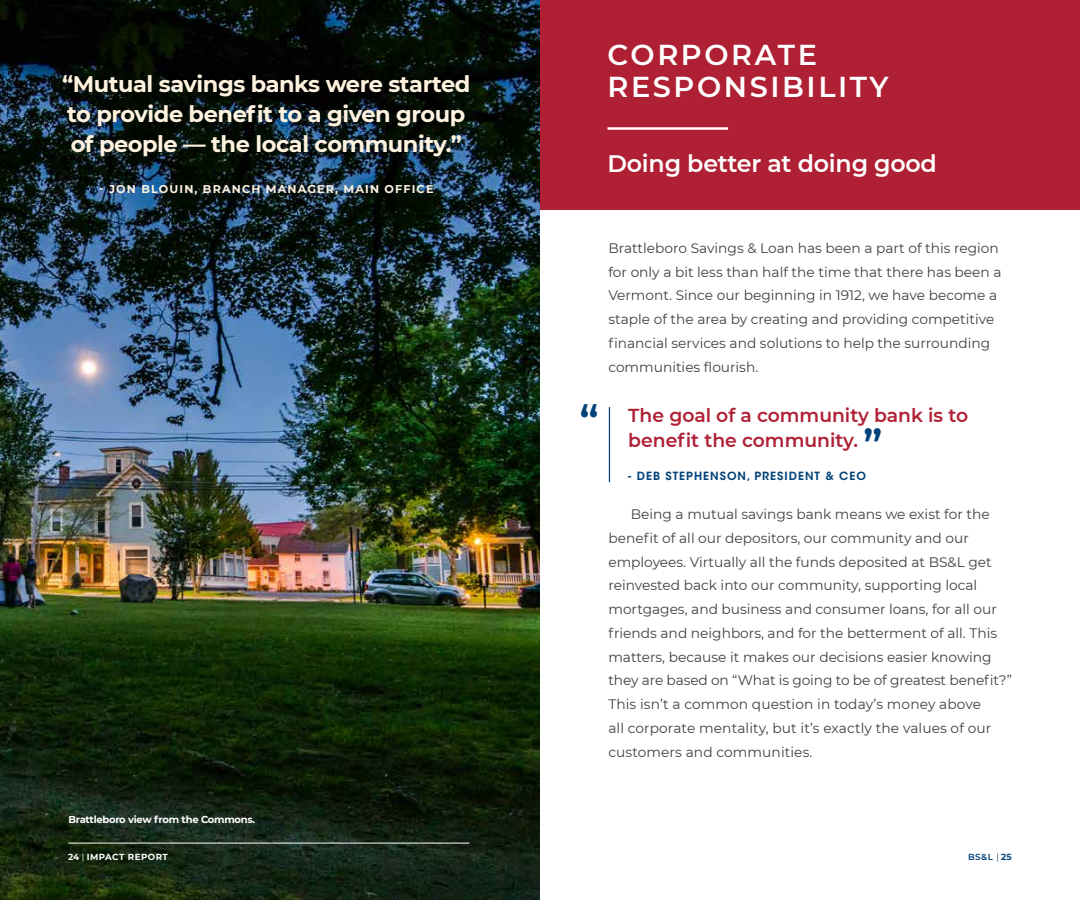
<style>
.page{position:relative;width:1080px;height:900px;background:#fff}
.page>*{position:absolute;margin:0;border:0;box-sizing:border-box;transform-origin:0 0}
.t1{font:600 42.5px "Montserrat";color:#00427a}
.t2{font:600 28.75px/32.5px "Montserrat";letter-spacing:.09em;color:#fff}
.t3{font:600 23.75px "Montserrat";letter-spacing:-.01em;color:#fff}
.t4{font:700 22.5px/30px "Montserrat";letter-spacing:-.02em;color:#fff3e0}
.t5{font:600 18.75px/25px "Montserrat";color:#b02034}
.t6{font:13.75px/23.8px "Montserrat";color:#414042}
.t7{font:700 11.25px "Montserrat";letter-spacing:.1em;color:#fff3e0}
.t8{font:600 11.25px "ITC Avant Garde Std";letter-spacing:.09em;color:#00427a}
.t9{font:700 10px "Montserrat";letter-spacing:-.025em;color:#fff}
.t10{font:700 8.75px "Montserrat";letter-spacing:.05em;color:#fff}
.t11{font:600 8.75px "Montserrat";color:#00427a}
.s1{font-weight:400}
.s2{font-weight:700}
</style>
<div class="page">
<img style="left:0;top:0;width:540px;height:900px">
<div style="left:540px;top:0;width:540px;height:209px;background:#b02034"></div>
<hr style="left:608px;top:127px;width:120px;height:3px;background:#fff">
<hr style="left:68px;top:843px;width:401px;height:1px;background:#fff">
<hr style="left:609px;top:407px;width:1px;height:75px;background:#00427a">
<h3 class="t4" style="left:62px;top:68px;width:410px">“Mutual savings banks were started to provide benefit to a given group of people — the local community.”</h3>
<p class="t7" style="left:99px;top:181px;width:336px">- JON BLOUIN, BRANCH MANAGER, MAIN OFFICE</p>
<p class="t9" style="left:68px;top:812px;width:188px">Brattleboro view from the Commons.</p>
<h2 class="t2" style="left:608px;top:37px;width:283px">CORPORATE<br>RESPONSIBILITY</h2>
<h3 class="t3" style="left:608px;top:147px;width:331px">Doing better at doing good</h3>
<p class="t6" style="left:608px;top:236px;width:395px">Brattleboro Savings &amp; Loan has been a part of this region for only a bit less than half the time that there has been a Vermont. Since our beginning in 1912, we have become a staple of the area by creating and providing competitive financial services and solutions to help the surrounding communities flourish.</p>
<h1 class="t1" style="left:580px;top:391px;width:21px">“</h1>
<h3 class="t5" style="left:628px;top:402px;width:341px">The goal of a community bank is to benefit the community.</h3>
<p class="t8" style="left:628px;top:468px;width:239px">- DEB STEPHENSON, PRESIDENT &amp; CEO</p>
<h1 class="t1" style="left:863px;top:415px;width:21px">”</h1>
<p class="t6" style="left:608px;top:502px;width:405px;text-indent:22px">Being a mutual savings bank means we exist for the benefit of all our depositors, our community and our employees. Virtually all the funds deposited at BS&amp;L get reinvested back into our community, supporting local mortgages, and business and consumer loans, for all our friends and neighbors, and for the betterment of all. This matters, because it makes our decisions easier knowing they are based on “What is going to be of greatest benefit?” This isn’t a common question in today’s money above<br>all corporate mentality, but it’s exactly the values of our customers and communities.</p>
<p class="t10" style="left:68px;top:851px;width:101px">24 <span class="s1">|</span> IMPACT REPORT</p>
<p class="t11" style="left:968px;top:851px;width:45px">BS&amp;L <span class="s1">|</span> <span class="s2">25</span></p>
</div>
